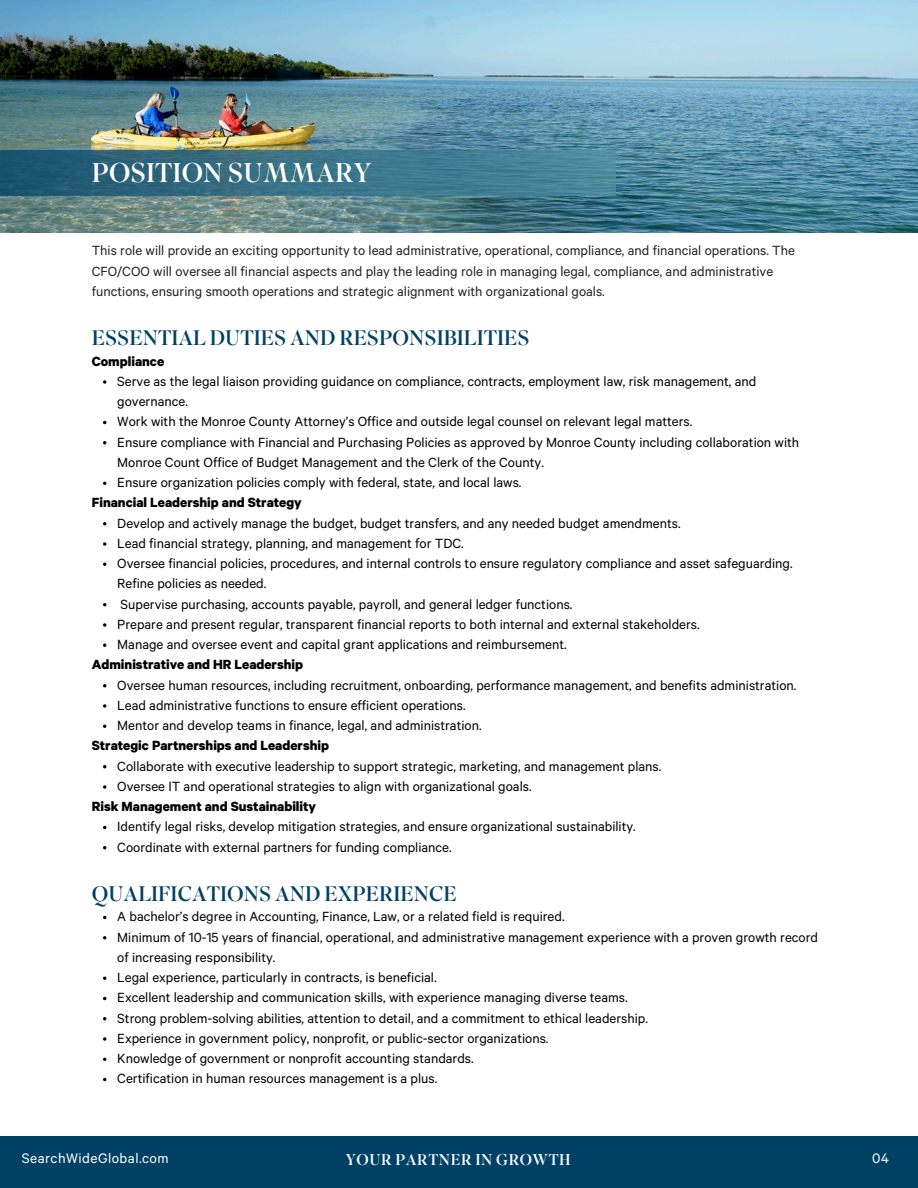
<style>
.page{position:relative;width:918px;height:1188px;background:#fff}
.page>*{position:absolute;margin:0;border:0;box-sizing:border-box;transform-origin:0 0}
.t1{font:27px "Superior Title";color:#fff}
.t2{font:21px "Superior Title";color:#004165}
.t3{font:15.6px "Calibre";letter-spacing:.03em;color:#fff}
.t4{font:15.6px "Superior Title";letter-spacing:.03em;color:#fff}
.t5{font:15px/20.2px "Calibre";color:#000}
.t6{font:15px/20.2px "Calibre";color:#252020}
.t7{font:700 15px "Calibre";color:#000}
</style>
<div class="page">
<img style="left:0;top:0;width:918px;height:232px">
<div style="left:0;top:1136px;width:918px;height:52px;background:#004165"></div>
<svg style="left:1px;top:151px;width:614px;height:45px;background:#377086"></svg>
<svg style="left:103px;top:380px;width:3px;height:4px"></svg>
<svg style="left:103px;top:542px;width:3px;height:4px"></svg>
<svg style="left:103px;top:623px;width:3px;height:4px"></svg>
<svg style="left:103px;top:704px;width:3px;height:4px"></svg>
<svg style="left:103px;top:785px;width:3px;height:4px"></svg>
<svg style="left:103px;top:1037px;width:3px;height:4px"></svg>
<p class="t1" style="left:92px;top:155px;width:281px">POSITION SUMMARY</p>
<h1 class="t6" style="left:92px;top:242px;width:705px">This role will provide an exciting opportunity to lead administrative, operational, compliance, and financial operations. The<br>CFO/COO will oversee all financial aspects and play the leading role in managing legal, compliance, and administrative functions, ensuring smooth operations and strategic alignment with organizational goals.</h1>
<p class="t2" style="left:92px;top:325px;width:439px">ESSENTIAL DUTIES AND RESPONSIBILITIES</p>
<p class="t7" style="left:92px;top:354px;width:74px">Compliance</p>
<h3 class="t5" style="left:117px;top:372px;width:641px">Serve as the legal liaison providing guidance on compliance, contracts, employment law, risk management, and governance.</h3>
<p class="t5" style="left:117px;top:413px;width:577px">Work with the Monroe County Attorney’s Office and outside legal counsel on relevant legal matters.</p>
<p class="t5" style="left:117px;top:433px;width:683px">Ensure compliance with Financial and Purchasing Policies as approved by Monroe County including collaboration with<br>Monroe Count Office of Budget Management and the Clerk of the County.</p>
<p class="t5" style="left:117px;top:473px;width:406px">Ensure organization policies comply with federal, state, and local laws.</p>
<p class="t7" style="left:92px;top:496px;width:211px">Financial Leadership and Strategy</p>
<h5 class="t5" style="left:117px;top:514px;width:565px">Develop and actively manage the budget, budget transfers, and any needed budget amendments.</h5>
<p class="t5" style="left:117px;top:534px;width:348px">Lead financial strategy, planning, and management for TDC.</p>
<p class="t5" style="left:117px;top:554px;width:677px">Oversee financial policies, procedures, and internal controls to ensure regulatory compliance and asset safeguarding.<br>Refine policies as needed.</p>
<p class="t5" style="left:121px;top:595px;width:453px">Supervise purchasing, accounts payable, payroll, and general ledger functions.</p>
<p class="t5" style="left:117px;top:615px;width:584px">Prepare and present regular, transparent financial reports to both internal and external stakeholders.</p>
<p class="t5" style="left:117px;top:635px;width:451px">Manage and oversee event and capital grant applications and reimbursement.</p>
<p class="t7" style="left:92px;top:658px;width:213px">Administrative and HR Leadership</p>
<h5 class="t5" style="left:117px;top:676px;width:681px">Oversee human resources, including recruitment, onboarding, performance management, and benefits administration.</h5>
<p class="t5" style="left:117px;top:696px;width:350px">Lead administrative functions to ensure efficient operations.</p>
<p class="t5" style="left:117px;top:716px;width:366px">Mentor and develop teams in finance, legal, and administration.</p>
<p class="t7" style="left:92px;top:739px;width:239px">Strategic Partnerships and Leadership</p>
<h5 class="t5" style="left:117px;top:757px;width:546px">Collaborate with executive leadership to support strategic, marketing, and management plans.</h5>
<p class="t5" style="left:117px;top:777px;width:416px">Oversee IT and operational strategies to align with organizational goals.</p>
<p class="t7" style="left:92px;top:800px;width:226px">Risk Management and Sustainability</p>
<h5 class="t5" style="left:117px;top:818px;width:520px">Identify legal risks, develop mitigation strategies, and ensure organizational sustainability.</h5>
<p class="t5" style="left:117px;top:838px;width:336px">Coordinate with external partners for funding compliance.</p>
<p class="t2" style="left:92px;top:881px;width:367px">QUALIFICATIONS AND EXPERIENCE</p>
<h2 class="t5" style="left:117px;top:908px;width:449px">A bachelor’s degree in Accounting, Finance, Law, or a related field is required.</h2>
<p class="t5" style="left:117px;top:928px;width:702px">Minimum of 10-15 years of financial, operational, and administrative management experience with a proven growth record of increasing responsibility.</p>
<p class="t5" style="left:117px;top:968px;width:321px">Legal experience, particularly in contracts, is beneficial.</p>
<p class="t5" style="left:117px;top:989px;width:512px">Excellent leadership and communication skills, with experience managing diverse teams.</p>
<p class="t5" style="left:117px;top:1009px;width:532px">Strong problem-solving abilities, attention to detail, and a commitment to ethical leadership.</p>
<p class="t5" style="left:117px;top:1029px;width:433px">Experience in government policy, nonprofit, or public-sector organizations.</p>
<p class="t5" style="left:117px;top:1049px;width:358px">Knowledge of government or nonprofit accounting standards.</p>
<p class="t5" style="left:117px;top:1070px;width:322px">Certification in human resources management is a plus.</p>
<p class="t3" style="left:22px;top:1151px;width:148px">SearchWideGlobal.com</p>
<p class="t4" style="left:346px;top:1150px;width:226px">YOUR PARTNER IN GROWTH</p>
<h4 class="t3" style="left:872px;top:1151px;width:18px">04</h4>
</div>
